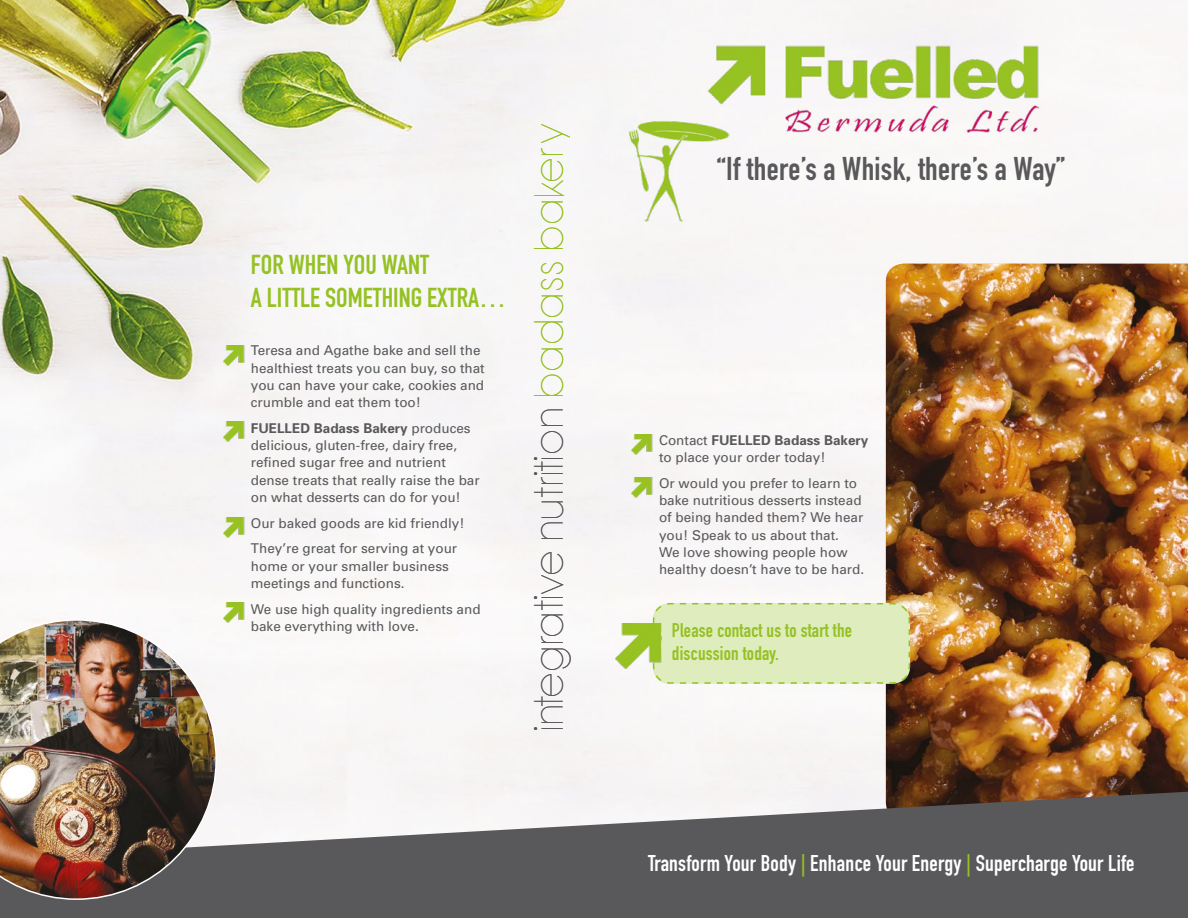
<style>
.page{position:relative;width:1188px;height:918px;background:#fff}
.page>*{position:absolute;margin:0;border:0;box-sizing:border-box;transform-origin:0 0}
.t1{font:700 32.4px "DIN Condensed";letter-spacing:.01em;color:#59595b}
.t2{font:28.5px "Bondoluo Peek";letter-spacing:.08em;color:#59595b}
.t3{font:700 27px/33px "DIN Condensed";color:#95c123}
.t4{font:700 22.5px "DIN Condensed";letter-spacing:.01em;color:#fff}
.t5{font:700 19.5px/23.4px "DIN Condensed";letter-spacing:.01em;color:#95c123}
.t6{font:13.5px/17.2px "Univers";color:#59595b}
.s1{font-weight:700}
.s2{color:#95c123}
</style>
<div class="page">
<img style="left:0;top:0;width:1188px;height:792px">
<img style="left:886px;top:264px;width:302px;height:528px">
<svg style="left:0;top:792px;width:1188px;height:126px;fill:#59595b"></svg>
<img style="left:224px;top:602px;width:22px;height:21px">
<img style="left:224px;top:345px;width:22px;height:21px">
<img style="left:224px;top:421px;width:22px;height:21px">
<img style="left:224px;top:517px;width:22px;height:20px">
<img style="left:0;top:619px;width:217px;height:281px">
<img style="left:631px;top:435px;width:23px;height:20px">
<img style="left:631px;top:477px;width:23px;height:20px">
<svg style="left:652px;top:602px;width:259px;height:83px;background:#ddeaba"></svg>
<img style="left:615px;top:623px;width:51px;height:45px">
<img style="left:700px;top:30px;width:347px;height:117px">
<img style="left:628px;top:121px;width:101px;height:100px">
<h3 class="t3" style="left:251px;top:248px;width:257px">FOR WHEN YOU WANT<br>A LITTLE SOMETHING EXTRA…</h3>
<p class="t6" style="left:251px;top:342px;width:235px">Teresa and Agathe bake and sell the healthiest treats you can buy, so that you can have your cake, cookies and crumble and eat them too!</p>
<p class="t6" style="left:251px;top:419px;width:230px"><span class="s1">FUELLED Badass Bakery</span> produces delicious, gluten-free, dairy free, refined sugar free and nutrient dense treats that really raise the bar on what desserts can do for you!</p>
<p class="t6" style="left:251px;top:510px;width:215px;line-height:25.8px">Our baked goods are kid friendly!<br>They’re great for serving at your</p>
<p class="t6" style="left:251px;top:557px;width:200px">home or your smaller business meetings and functions.</p>
<p class="t6" style="left:251px;top:600px;width:231px">We use high quality ingredients and bake everything with love.</p>
<h2 class="t2" style="left:533px;top:731px;width:610px;rotate:-90deg">Integrative Nutrition <span class="s2">badass bakery</span></h2>
<h1 class="t1" style="left:717px;top:147px;width:350px">“If there’s a Whisk, there’s a Way”</h1>
<p class="t6" style="left:659px;top:431px;width:211px">Contact <span class="s1">FUELLED Badass Bakery </span>to place your order today!</p>
<p class="t6" style="left:659px;top:474px;width:207px">Or would you prefer to learn to bake nutritious desserts instead of being handed them? We hear you! Speak to us about that.<br>We love showing people how healthy doesn’t have to be hard.</p>
<h3 class="t5" style="left:672px;top:618px;width:182px">Please contact us to start the discussion today.</h3>
<h3 class="t4" style="left:648px;top:848px;width:488px">Transform Your Body <span class="s2">|</span> Enhance Your Energy <span class="s2">|</span> Supercharge Your Life</h3>
</div>
